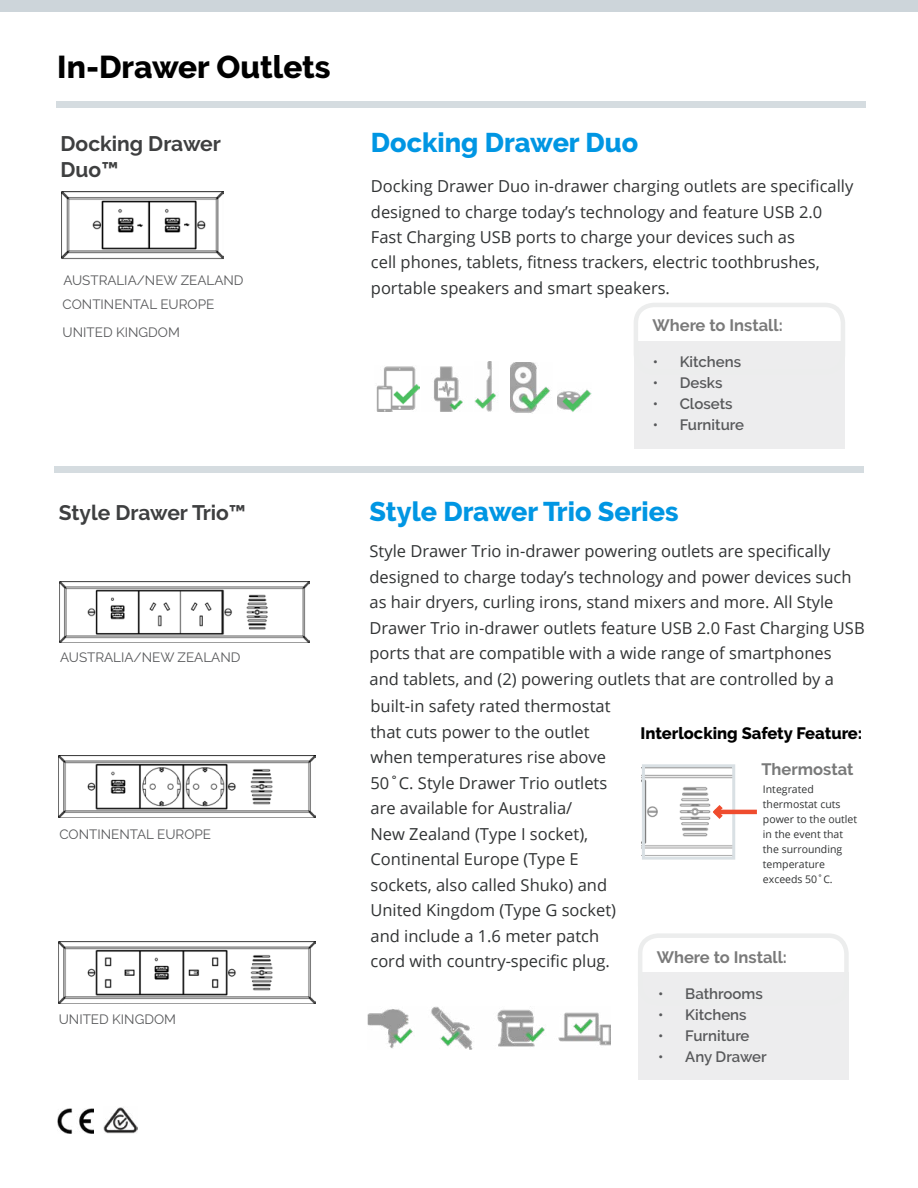
<style>
.page{position:relative;width:918px;height:1188px;background:#fff}
.page>*{position:absolute;margin:0;border:0;box-sizing:border-box;transform-origin:0 0}
.t1{font:800 31.5px "Raleway";color:#000}
.t2{font:800 27px "Raleway";color:#0096e3}
.t3{font:700 21px/25.2px "Raleway";color:#3e3f40}
.t4{font:16.5px/25.5px "Open Sans";color:#313334}
.t5{font:700 16.5px "Raleway";color:#7a7a7a}
.t6{font:800 16.5px "Raleway";color:#000}
.t7{font:700 16.5px "Raleway";color:#787979}
.t8{font:600 15px "Raleway";color:#58595b}
.t9{font:13.5px/24px "Raleway";color:#58595b}
.t10{font:10.5px/15px "Open Sans";color:#313334}
</style>
<div class="page">
<img style="left:646px;top:768px;width:85px;height:88px">
<div style="left:638px;top:973px;width:211px;height:107px;background:#ededee"></div>
<div style="left:0;top:0;width:918px;height:12px;background:#cdd5da"></div>
<img style="left:58px;top:1108px;width:35px;height:26px">
<img style="left:104px;top:1107px;width:33px;height:26px">
<div style="left:638px;top:933px;width:211px;height:72px;border:4px solid #eceded;border-radius:18px"></div>
<div style="left:634px;top:341px;width:211px;height:108px;background:#ededee"></div>
<img style="left:368px;top:1007px;width:243px;height:43px">
<img style="left:434px;top:366px;width:29px;height:46px">
<div style="left:56px;top:101px;width:809px;height:6px;background:#d5dce0"></div>
<div style="left:54px;top:466px;width:810px;height:6px;background:#d5dce0"></div>
<div style="left:634px;top:303px;width:211px;height:71px;border:4px solid #eceded;border-radius:18px"></div>
<div style="left:642px;top:764px;width:93px;height:96px;border:3px solid #d9e0e4"></div>
<hr style="left:715px;top:810px;width:42px;height:4px;background:#ef4c2e">
<svg style="left:708px;top:800px;width:19px;height:24px"></svg>
<img style="left:62px;top:192px;width:162px;height:68px">
<img style="left:60px;top:582px;width:249px;height:60px">
<img style="left:59px;top:756px;width:256px;height:62px">
<img style="left:59px;top:942px;width:256px;height:62px">
<img style="left:376px;top:366px;width:43px;height:46px">
<img style="left:510px;top:363px;width:40px;height:50px">
<img style="left:557px;top:389px;width:34px;height:23px">
<img style="left:475px;top:361px;width:21px;height:51px">
<h1 class="t1" style="left:57px;top:49px;width:275px">In-Drawer Outlets</h1>
<p class="t3" style="left:61px;top:132px;width:162px">Docking Drawer<br>Duo™</p>
<p class="t9" style="left:63px;top:269px;width:183px">AUSTRALIA/NEW ZEALAND<br>CONTINENTAL EUROPE</p>
<p class="t9" style="left:63px;top:320px;width:119px">UNITED KINGDOM</p>
<p class="t3" style="left:59px;top:500px;width:189px">Style Drawer Trio™</p>
<p class="t9" style="left:60px;top:645px;width:182px">AUSTRALIA/NEW ZEALAND</p>
<p class="t9" style="left:59px;top:822px;width:153px">CONTINENTAL EUROPE</p>
<p class="t9" style="left:59px;top:1007px;width:119px">UNITED KINGDOM</p>
<h2 class="t2" style="left:371px;top:127px;width:269px">Docking Drawer Duo</h2>
<p class="t4" style="left:371px;top:173px;width:484px">Docking Drawer Duo in-drawer charging outlets are specifically designed to charge today’s technology and feature USB 2.0<br>Fast Charging USB ports to charge your devices such as<br>cell phones, tablets, fitness trackers, electric toothbrushes, portable speakers and smart speakers.</p>
<p class="t5" style="left:652px;top:316px;width:132px">Where to Install:</p>
<p class="t8" style="left:653px;top:353px;width:90px">• Kitchens</p>
<p class="t8" style="left:653px;top:374px;width:71px">• Desks</p>
<p class="t8" style="left:653px;top:395px;width:82px">• Closets</p>
<p class="t8" style="left:653px;top:416px;width:93px">• Furniture</p>
<h2 class="t2" style="left:370px;top:496px;width:311px">Style Drawer Trio Series</h2>
<p class="t4" style="left:370px;top:538px;width:497px">Style Drawer Trio in-drawer powering outlets are specifically designed to charge today’s technology and power devices such as hair dryers, curling irons, stand mixers and more. All Style Drawer Trio in-drawer outlets feature USB 2.0 Fast Charging USB ports that are compatible with a wide range of smartphones and tablets, and (2) powering outlets that are controlled by a</p>
<p class="t4" style="left:370px;top:693px;width:247px">built-in safety rated thermostat that cuts power to the outlet when temperatures rise above<br>50˚C. Style Drawer Trio outlets are available for Australia/<br>New Zealand (Type I socket),<br>Continental Europe (Type E sockets, also called Shuko) and<br>United Kingdom (Type G socket) and include a 1.6 meter patch cord with country-specific plug.</p>
<p class="t6" style="left:640px;top:724px;width:224px">Interlocking Safety Feature:</p>
<p class="t7" style="left:761px;top:760px;width:94px">Thermostat</p>
<p class="t10" style="left:763px;top:781px;width:96px">Integrated thermostat cuts power to the outlet in the event that the surrounding temperature exceeds 50˚C.</p>
<p class="t5" style="left:657px;top:948px;width:132px">Where to Install:</p>
<p class="t8" style="left:658px;top:986px;width:106px">• Bathrooms</p>
<p class="t8" style="left:658px;top:1007px;width:90px">• Kitchens</p>
<p class="t8" style="left:658px;top:1028px;width:93px">• Furniture</p>
<p class="t8" style="left:658px;top:1049px;width:110px">• Any Drawer</p>
</div>
